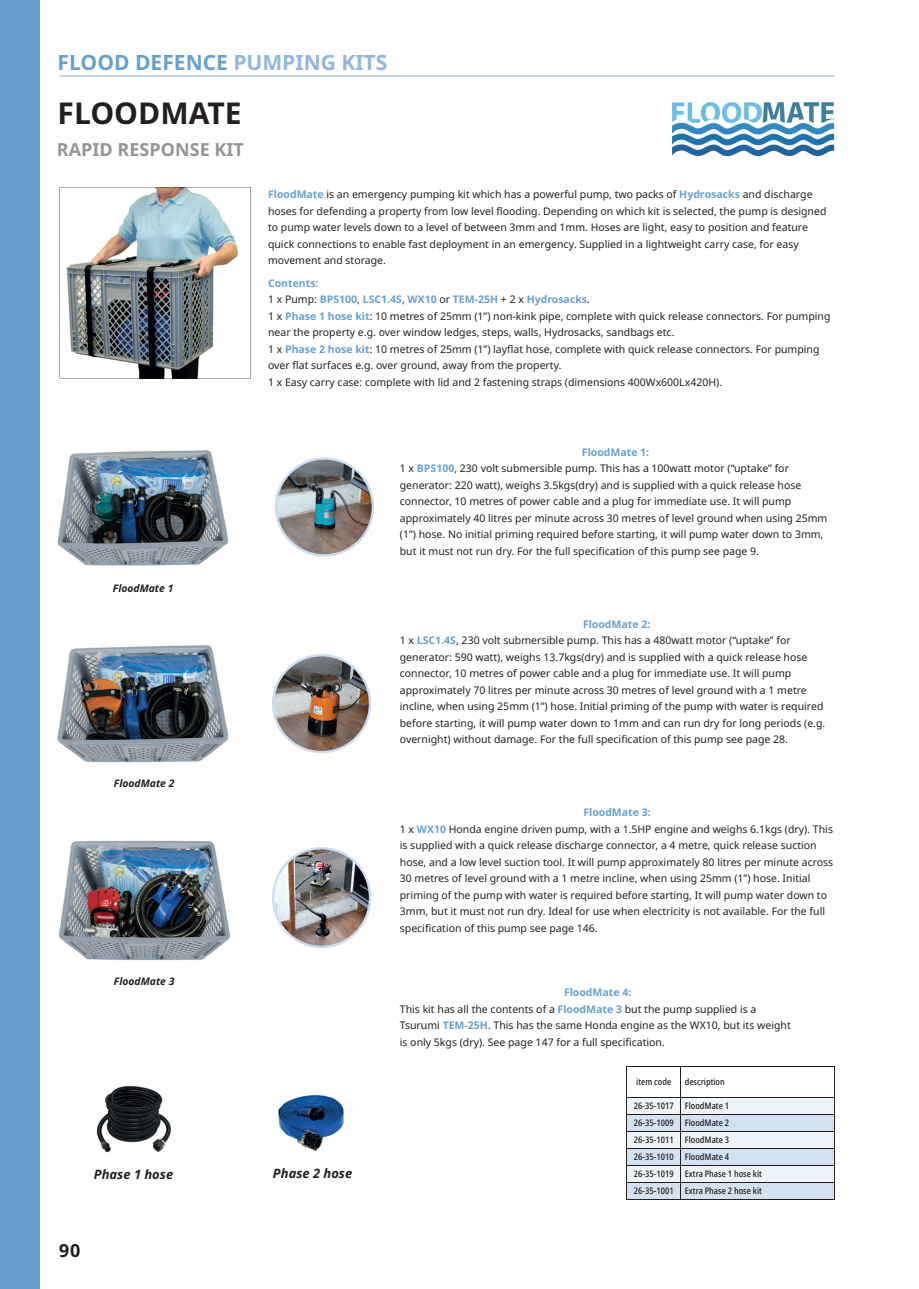
<style>
.page{position:relative;width:919px;height:1289px;background:#fff}
.page>*{position:absolute;margin:0;border:0;box-sizing:border-box;transform-origin:0 0}
.t1{font:700 30px "Noto Sans";color:#231f20}
.t2{font:700 21px "Noto Sans";color:#67a0cf}
.t3{font:700 18px "Noto Sans";color:#939598}
.t4{font:700 18px "Noto Sans";color:#231f20}
.t5{font:italic 700 12.9px "Noto Sans";color:#231f20}
.t6{font:10.5px/16.5px "Noto Sans";color:#231f20}
.t7{font:italic 700 10.35px "Noto Sans";color:#231f20}
.t8{font:500 condensed 9px/17px "Noto Sans";color:#231f20}
.s1{color:#91b7dc}
.s2{font-weight:700;color:#67a0cf}
</style>
<div class="page">
<svg style="left:59px;top:75px;width:775px;height:2px;background:#bdd6ea"></svg>
<div style="left:0;top:0;width:39px;height:1288px;background:#67a0cf"></div>
<img style="left:59px;top:187px;width:192px;height:191px">
<img style="left:275px;top:457px;width:99px;height:99px">
<img style="left:272px;top:654px;width:99px;height:99px">
<img style="left:272px;top:847px;width:99px;height:101px">
<img style="left:58px;top:450px;width:171px;height:116px">
<img style="left:59px;top:840px;width:171px;height:121px">
<img style="left:57px;top:645px;width:172px;height:118px">
<img style="left:278px;top:1094px;width:66px;height:57px">
<img style="left:96px;top:1085px;width:75px;height:68px">
<hr style="left:626px;top:1065px;width:54px;height:1px;background:#231f20">
<hr style="left:626px;top:1066px;width:1px;height:31px;background:#231f20">
<hr style="left:680px;top:1065px;width:154px;height:1px;background:#231f20">
<hr style="left:680px;top:1066px;width:1px;height:31px;background:#231f20">
<hr style="left:833px;top:1066px;width:1px;height:31px;background:#231f20">
<svg style="left:626px;top:1097px;width:208px;height:102px;background:#d2dce6"></svg>
<hr style="left:626px;top:1199px;width:54px;height:1px;background:#231f20">
<hr style="left:680px;top:1199px;width:154px;height:1px;background:#231f20">
<img style="left:672px;top:102px;width:163px;height:54px">
<h2 class="t2" style="left:58px;top:48px;width:331px">FLOOD DEFENCE <span class="s1">PUMPING KITS</span></h2>
<h1 class="t1" style="left:58px;top:92px;width:185px">FLOODMATE</h1>
<h3 class="t3" style="left:57px;top:136px;width:188px">RAPID RESPONSE KIT</h3>
<p class="t7" style="left:113px;top:580px;width:62px">FloodMate 1</p>
<p class="t7" style="left:114px;top:776px;width:62px">FloodMate 2</p>
<p class="t7" style="left:114px;top:974px;width:62px">FloodMate 3</p>
<p class="t6" style="left:268px;top:187px;width:560px"><span class="s2">FloodMate</span> is an emergency pumping kit which has a powerful pump, two packs of <span class="s2">Hydrosacks</span> and discharge hoses for defending a property from low level flooding. Depending on which kit is selected, the pump is designed to pump water levels down to a level of between 3mm and 1mm. Hoses are light, easy to position and feature quick connections to enable fast deployment in an emergency. Supplied in a lightweight carry case, for easy movement and storage.</p>
<p class="t6" style="left:268px;top:275px;width:564px"><span class="s2">Contents:<br></span>1 x Pump: <span class="s2">BPS100</span>, <span class="s2">LSC1.4S</span>, <span class="s2">WX10</span> or <span class="s2">TEM-25H</span> + 2 x <span class="s2">Hydrosacks</span>.<br>1 x <span class="s2">Phase 1 hose kit</span>: 10 metres of 25mm (1”) non-kink pipe, complete with quick release connectors. For pumping near the property e.g. over window ledges, steps, walls, Hydrosacks, sandbags etc.<br>1 x <span class="s2">Phase 2 hose kit</span>: 10 metres of 25mm (1”) layflat hose, complete with quick release connectors. For pumping over flat surfaces e.g. over ground, away from the property.<br>1 x Easy carry case: complete with lid and 2 fastening straps (dimensions 400Wx600Lx420H).</p>
<p class="t6" style="left:400px;top:444px;width:429px;text-indent:182px"><span class="s2">FloodMate 1:<br></span>1 x <span class="s2">BPS100</span>, 230 volt submersible pump. This has a 100watt motor (“uptake” for generator: 220 watt), weighs 3.5kgs(dry) and is supplied with a quick release hose connector, 10 metres of power cable and a plug for immediate use. It will pump approximately 40 litres per minute across 30 metres of level ground when using 25mm (1”) hose. No initial priming required before starting, it will pump water down to 3mm, but it must not run dry. For the full specification of this pump see page 9.</p>
<p class="t6" style="left:400px;top:616px;width:427px;text-indent:183px"><span class="s2">FloodMate 2:<br></span>1 x <span class="s2">LSC1.4S</span>, 230 volt submersible pump. This has a 480watt motor (“uptake” for generator: 590 watt), weighs 13.7kgs(dry) and is supplied with a quick release hose connector, 10 metres of power cable and a plug for immediate use. It will pump approximately 70 litres per minute across 30 metres of level ground with a 1 metre incline, when using 25mm (1”) hose. Initial priming of the pump with water is required before starting, it will pump water down to 1mm and can run dry for long periods (e.g. overnight) without damage. For the full specification of this pump see page 28.</p>
<p class="t6" style="left:400px;top:804px;width:435px;text-indent:183px"><span class="s2">FloodMate 3:<br></span>1 x <span class="s2">WX10</span> Honda engine driven pump, with a 1.5HP engine and weighs 6.1kgs (dry). This is supplied with a quick release discharge connector, a 4 metre, quick release suction hose, and a low level suction tool. It will pump approximately 80 litres per minute across 30 metres of level ground with a 1 metre incline, when using 25mm (1”) hose. Initial priming of the pump with water is required before starting, It will pump water down to 3mm, but it must not run dry. Ideal for use when electricity is not available. For the full specification of this pump see page 146.</p>
<p class="t5" style="left:94px;top:1164px;width:81px">Phase 1 hose</p>
<p class="t5" style="left:273px;top:1164px;width:81px">Phase 2 hose</p>
<h3 class="t4" style="left:59px;top:1237px;width:23px">90</h3>
<p class="t6" style="left:400px;top:984px;width:392px;text-indent:164px"><span class="s2">FloodMate 4:<br></span>This kit has all the contents of a <span class="s2">FloodMate 3</span> but the pump supplied is a Tsurumi <span class="s2">TEM-25H</span>. This has the same Honda engine as the WX10, but its weight is only 5kgs (dry). See page 147 for a full specification.</p>
<p class="t8" style="left:636px;top:1073px;width:37px">item code</p>
<p class="t8" style="left:684px;top:1073px;width:42px">description</p>
<p class="t8" style="left:633px;top:1097px;width:130px">26-35-1017 FloodMate 1<br>26-35-1009 FloodMate 2<br>26-35-1011 FloodMate 3<br>26-35-1010 FloodMate 4<br>26-35-1019 Extra Phase 1 hose kit<br>26-35-1001 Extra Phase 2 hose kit</p>
</div>
